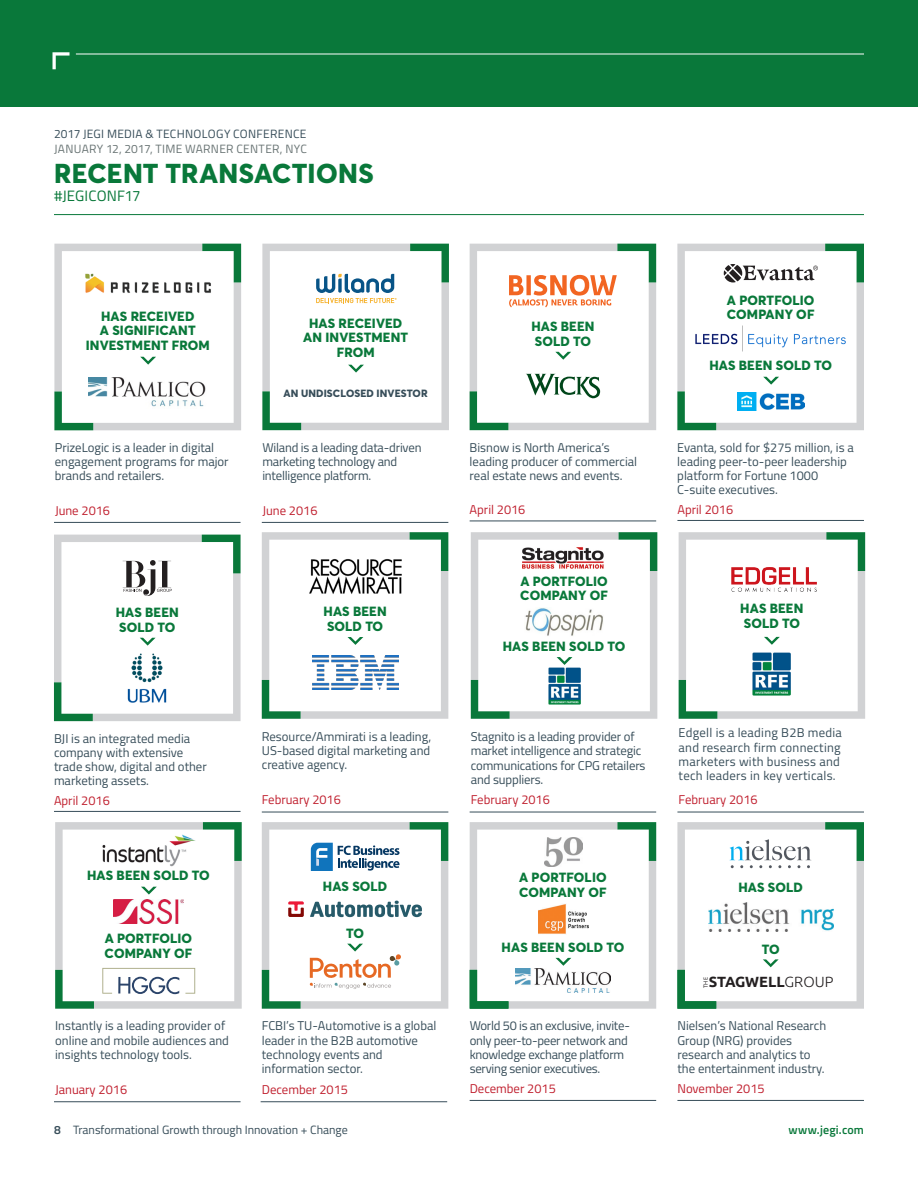
<style>
.page{position:relative;width:918px;height:1188px;background:#fff}
.page>*{position:absolute;margin:0;border:0;box-sizing:border-box;transform-origin:0 0}
.t1{font:800 27px "Averta Std";letter-spacing:.01em;color:#09783a}
.t2{font:15px "Titillium Web";letter-spacing:.015em;color:#09783a}
.t3{font:700 14.7px "Ubuntu";letter-spacing:-.02em;color:#231f20}
.t4{font:800 13.2px/14.5px "Averta Std";letter-spacing:.01em;color:#09783a}
.t5{font:12.75px/14.1px "Titillium Web";color:#374d59}
.t6{font:12.75px "Titillium Web";color:#c01f2e}
.t7{font:12.75px/14.1px "Titillium Web";letter-spacing:-.02em;color:#374d59}
.t8{font:12.75px/14.1px "Titillium Web";letter-spacing:.02em;color:#374d59}
.t9{font:12px "Titillium Web";color:#374d59}
.t10{font:12px "Titillium Web";letter-spacing:.025em;color:#697474}
.t11{font:12px "Titillium Web";letter-spacing:.025em;color:#374d59}
.t12{font:600 12px "Titillium Web";letter-spacing:.015em;color:#09783a}
.t13{font:800 10.35px "Averta Std";letter-spacing:.01em;color:#374d59}
.t14{font:6px "Segoe UI";color:#231f20}
.s1{font-weight:300}
.s2{font-weight:600}
</style>
<div class="page">
<hr style="left:54px;top:214px;width:810px;height:1px;background:#09783a">
<hr style="left:470px;top:521px;width:186px;height:1px;background:#374d59">
<hr style="left:677px;top:520px;width:187px;height:1px;background:#374d59">
<svg style="left:470px;top:244px;width:186px;height:186px"></svg>
<svg style="left:677px;top:244px;width:187px;height:186px"></svg>
<hr style="left:54px;top:811px;width:187px;height:1px;background:#374d59">
<svg style="left:54px;top:535px;width:187px;height:186px"></svg>
<hr style="left:262px;top:812px;width:186px;height:1px;background:#374d59">
<svg style="left:262px;top:532px;width:186px;height:187px"></svg>
<svg style="left:471px;top:532px;width:186px;height:187px"></svg>
<svg style="left:679px;top:532px;width:186px;height:187px"></svg>
<img style="left:731px;top:567px;width:85px;height:24px">
<svg style="left:470px;top:822px;width:186px;height:187px"></svg>
<img style="left:545px;top:837px;width:37px;height:29px">
<img style="left:538px;top:904px;width:51px;height:30px">
<img style="left:515px;top:969px;width:96px;height:23px">
<svg style="left:677px;top:822px;width:187px;height:187px"></svg>
<hr style="left:470px;top:812px;width:186px;height:1px;background:#374d59">
<hr style="left:677px;top:812px;width:187px;height:1px;background:#374d59">
<svg style="left:55px;top:822px;width:187px;height:187px"></svg>
<hr style="left:54px;top:1101px;width:187px;height:1px;background:#374d59">
<svg style="left:262px;top:822px;width:186px;height:187px"></svg>
<hr style="left:261px;top:1101px;width:186px;height:1px;background:#374d59">
<hr style="left:470px;top:1100px;width:186px;height:1px;background:#374d59">
<hr style="left:677px;top:1100px;width:187px;height:1px;background:#374d59">
<div style="left:0;top:0;width:918px;height:107px;background:#09783a"></div>
<svg style="left:53px;top:52px;width:17px;height:17px"></svg>
<hr style="left:76px;top:54px;width:788px;height:1px;background:#fff">
<svg style="left:262px;top:244px;width:187px;height:186px"></svg>
<svg style="left:54px;top:244px;width:187px;height:186px"></svg>
<img style="left:89px;top:377px;width:119px;height:32px">
<hr style="left:54px;top:522px;width:187px;height:1px;background:#374d59">
<hr style="left:262px;top:522px;width:186px;height:1px;background:#374d59">
<p class="t11" style="left:54px;top:125px;width:254px">2017 JEGI MEDIA &amp; TECHNOLOGY CONFERENCE</p>
<p class="t10" style="left:54px;top:140px;width:254px">JANUARY 12, 2017, TIME WARNER CENTER, NYC</p>
<p class="t1" style="left:54px;top:157px;width:321px">RECENT TRANSACTIONS</p>
<p class="t2" style="left:54px;top:185px;width:88px">#JEGICONF17</p>
<p class="t4" style="left:86px;top:309px;width:126px;text-align:center">HAS RECEIVED<br>A SIGNIFICANT<br>INVESTMENT FROM</p>
<p class="t4" style="left:303px;top:316px;width:107px;text-align:center">HAS RECEIVED<br>AN INVESTMENT<br>FROM</p>
<p class="t13" style="left:284px;top:386px;width:146px">AN UNDISCLOSED INVESTOR</p>
<p class="t4" style="left:531px;top:319px;width:65px">HAS BEEN<br>SOLD TO</p>
<p class="t4" style="left:727px;top:293px;width:89px">A PORTFOLIO<br>COMPANY OF</p>
<p class="t4" style="left:709px;top:358px;width:124px">HAS BEEN SOLD TO</p>
<p class="t5" style="left:55px;top:440px;width:175px">PrizeLogic is a leader in digital engagement programs for major brands and retailers.</p>
<p class="t5" style="left:262px;top:440px;width:161px">Wiland is a leading data-driven marketing technology and intelligence platform.</p>
<p class="t5" style="left:470px;top:440px;width:169px">Bisnow is North America’s leading producer of commercial real estate news and events.</p>
<p class="t5" style="left:677px;top:440px;width:178px">Evanta, sold for $275 million, is a leading peer-to-peer leadership platform for Fortune 1000<br>C-suite executives.</p>
<p class="t6" style="left:55px;top:501px;width:57px">June 2016</p>
<p class="t6" style="left:262px;top:501px;width:57px">June 2016</p>
<p class="t6" style="left:470px;top:500px;width:57px">April 2016</p>
<p class="t6" style="left:677px;top:500px;width:57px">April 2016</p>
<p class="t4" style="left:520px;top:574px;width:89px">A PORTFOLIO<br>COMPANY OF</p>
<p class="t4" style="left:116px;top:605px;width:65px">HAS BEEN<br>SOLD TO</p>
<p class="t4" style="left:324px;top:604px;width:65px">HAS BEEN<br>SOLD TO</p>
<p class="t4" style="left:740px;top:601px;width:65px">HAS BEEN<br>SOLD TO</p>
<p class="t4" style="left:503px;top:639px;width:124px">HAS BEEN SOLD TO</p>
<p class="t5" style="left:54px;top:731px;width:154px">BJI is an integrated media company with extensive trade show, digital and other marketing assets.</p>
<p class="t5" style="left:262px;top:728px;width:171px;text-align:justify">Resource/Ammirati is a leading, US-based digital marketing and creative agency.</p>
<p class="t5" style="left:471px;top:728px;width:176px;line-height:14.5px">Stagnito is a leading provider of market intelligence and strategic communications for CPG retailers and suppliers.</p>
<p class="t8" style="left:679px;top:725px;width:165px">Edgell is a leading B2B media and research firm connecting marketers with business and tech leaders in key verticals.</p>
<p class="t6" style="left:54px;top:791px;width:57px">April 2016</p>
<p class="t6" style="left:262px;top:790px;width:81px">February 2016</p>
<p class="t6" style="left:471px;top:790px;width:81px">February 2016</p>
<p class="t6" style="left:679px;top:790px;width:81px">February 2016</p>
<p class="t4" style="left:87px;top:868px;width:124px">HAS BEEN SOLD TO</p>
<p class="t4" style="left:105px;top:931px;width:89px">A PORTFOLIO<br>COMPANY OF</p>
<p class="t4" style="left:323px;top:879px;width:66px">HAS SOLD</p>
<p class="t4" style="left:346px;top:926px;width:19px">TO</p>
<p class="t4" style="left:519px;top:870px;width:89px">A PORTFOLIO<br>COMPANY OF</p>
<p class="t4" style="left:502px;top:939px;width:124px">HAS BEEN SOLD TO</p>
<p class="t4" style="left:738px;top:880px;width:66px">HAS SOLD</p>
<p class="t4" style="left:762px;top:942px;width:19px">TO</p>
<p class="t14" style="left:701px;top:988px;width:12px;rotate:-90deg">THE</p>
<p class="t3" style="left:709px;top:973px;width:126px">STAGWELL<span class="s1">GROUP</span></p>
<p class="t5" style="left:55px;top:1018px;width:175px">Instantly is a leading provider of online and mobile audiences and insights technology tools.</p>
<p class="t6" style="left:55px;top:1080px;width:74px">January 2016</p>
<p class="t5" style="left:262px;top:1018px;width:176px">FCBI’s TU-Automotive is a global leader in the B2B automotive technology events and information sector.</p>
<p class="t6" style="left:262px;top:1080px;width:88px">December 2015</p>
<p class="t7" style="left:470px;top:1018px;width:162px">World 50 is an exclusive, invite&shy;only peer-to-peer network and knowledge exchange platform serving senior executives.</p>
<p class="t6" style="left:470px;top:1079px;width:88px">December 2015</p>
<p class="t5" style="left:677px;top:1018px;width:150px">Nielsen’s National Research<br>Group (NRG) provides research and analytics to the entertainment industry.</p>
<p class="t6" style="left:677px;top:1079px;width:89px">November 2015</p>
<p class="t9" style="left:54px;top:1121px;width:295px"><span class="s2">8</span> Transformational Growth through Innovation + Change</p>
<p class="t12" style="left:789px;top:1121px;width:77px">www.jegi.com</p>
</div>
